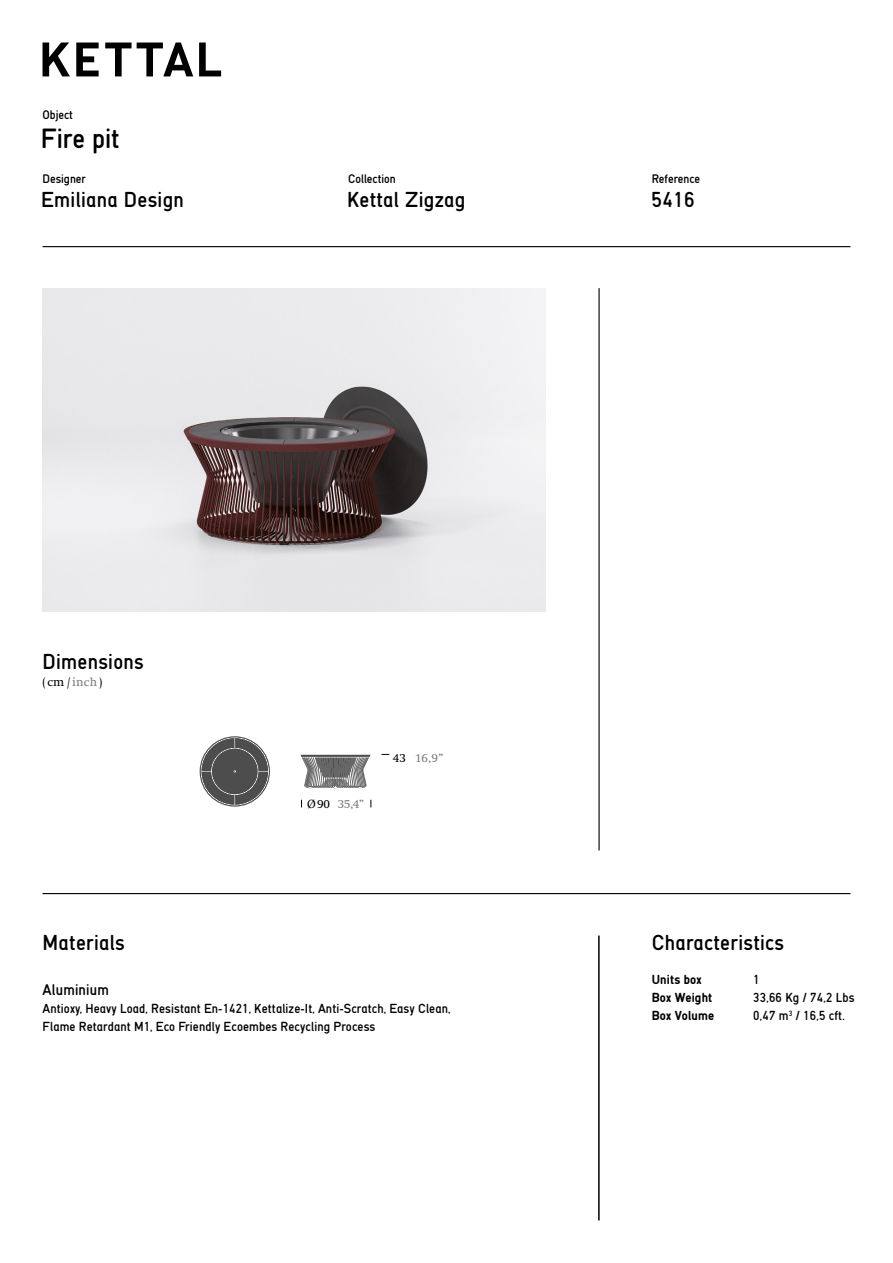
<style>
.page{position:relative;width:893px;height:1263px;background:#fff}
.page>*{position:absolute;margin:0;border:0;box-sizing:border-box;transform-origin:0 0}
.t1{font:27px "Kpaladin Plain";color:#000}
.t2{font:21px "Kpaladin Plain";letter-spacing:.015em;color:#000}
.t3{font:15px "Kpaladin Plain";letter-spacing:.015em;color:#000}
.t4{font:12.75px/18px "Kpaladin Plain";letter-spacing:.01em;color:#000}
.t5{font:700 12.75px/18px "Kpaladin";letter-spacing:.015em;color:#000}
.t6{font:12.3px "Swift";letter-spacing:-.02em;color:#7c7b7b}
.t7{font:12.3px "Swift";letter-spacing:.005em;color:#000}
.t8{font:12px "Kpaladin Plain";color:#000}
.s1{color:#7c7b7b}
.s2{color:#000}
</style>
<div class="page">
<hr style="left:43px;top:246px;width:807px;height:1px;background:#000">
<hr style="left:598px;top:288px;width:2px;height:562px;background:#000">
<hr style="left:598px;top:935px;width:2px;height:285px;background:#000">
<svg style="left:43px;top:43px;width:27px;height:33px"></svg>
<svg style="left:76px;top:43px;width:23px;height:33px"></svg>
<svg style="left:105px;top:43px;width:88px;height:33px"></svg>
<svg style="left:199px;top:43px;width:22px;height:33px"></svg>
<hr style="left:43px;top:893px;width:807px;height:1px;background:#000">
<img style="left:43px;top:288px;width:503px;height:324px">
<svg style="left:200px;top:736px;width:172px;height:71px"></svg>
<p class="t8" style="left:43px;top:110px;width:32px">Object</p>
<h1 class="t1" style="left:41px;top:125px;width:80px">Fire pit</h1>
<p class="t8" style="left:43px;top:173px;width:45px">Designer</p>
<p class="t8" style="left:348px;top:173px;width:49px">Collection</p>
<p class="t8" style="left:652px;top:173px;width:50px">Reference</p>
<h2 class="t2" style="left:41px;top:190px;width:144px">Emiliana Design</h2>
<h2 class="t2" style="left:347px;top:190px;width:120px">Kettal Zigzag</h2>
<h2 class="t2" style="left:652px;top:190px;width:44px">5416</h2>
<h2 class="t2" style="left:43px;top:651px;width:103px">Dimensions</h2>
<p class="t7" style="left:43px;top:676px;width:61px">( cm / <span class="s1">inch</span> )</p>
<h2 class="t2" style="left:43px;top:933px;width:84px">Materials</h2>
<p class="t6" style="left:307px;top:797px;width:58px"><span class="s2">Ø90</span> 35,4”</p>
<p class="t6" style="left:393px;top:751px;width:52px"><span class="s2">43</span> 16,9”</p>
<p class="t3" style="left:43px;top:983px;width:68px">Aluminium</p>
<p class="t4" style="left:43px;top:1000px;width:410px">Antioxy, Heavy Load, Resistant En-1421, Kettalize-It, Anti-Scratch, Easy Clean,<br>Flame Retardant M1, Eco Friendly Ecoembes Recycling Process</p>
<h2 class="t2" style="left:652px;top:933px;width:134px">Characteristics</h2>
<p class="t4" style="left:753px;top:971px;width:103px">1<br>33,66 Kg / 74,2 Lbs<br>0,47 m<sup>3</sup> / 16,5 cft.</p>
<p class="t5" style="left:652px;top:971px;width:64px">Units box<br>Box Weight<br>Box Volume</p>
</div>
